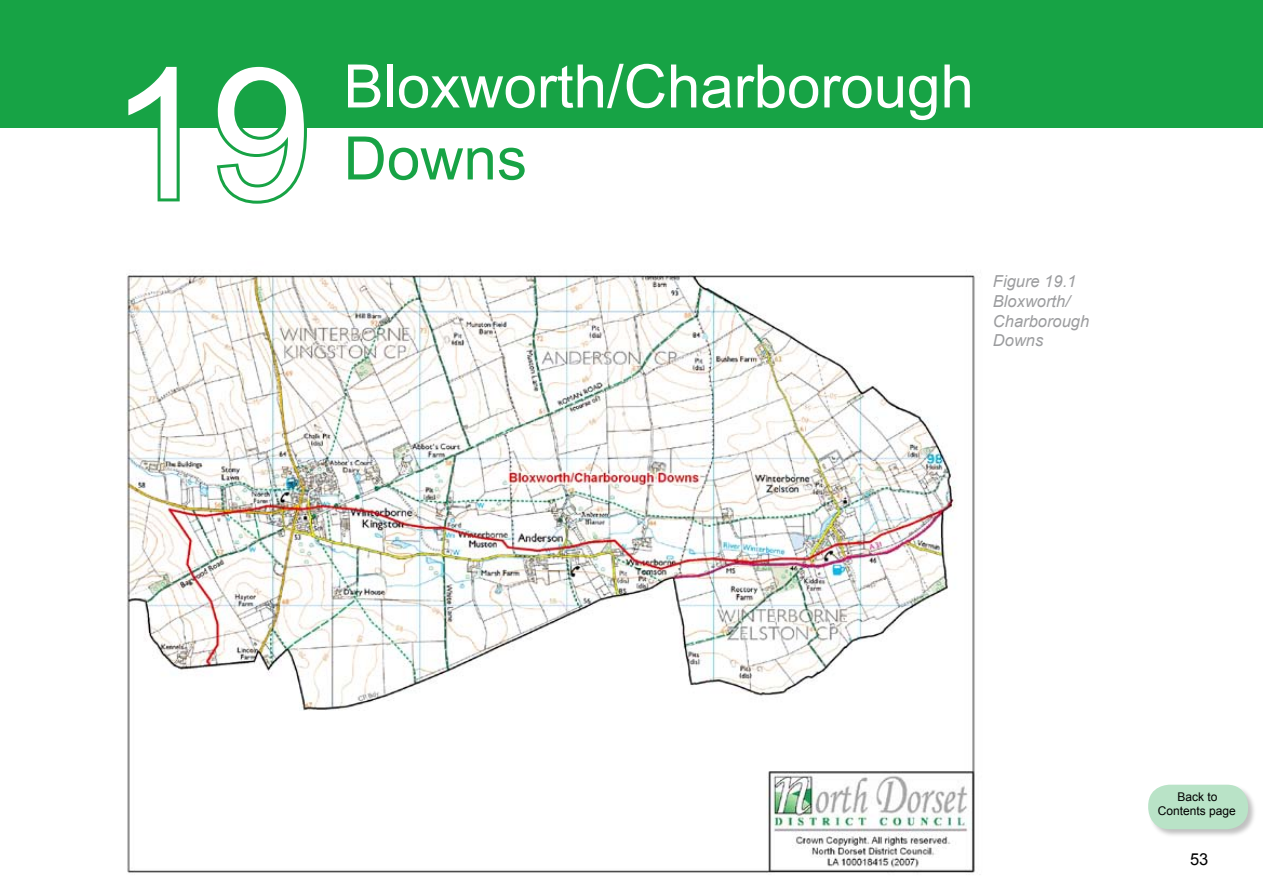
<style>
.page{position:relative;width:1263px;height:893px;background:#fff}
.page>*{position:absolute;margin:0;border:0;box-sizing:border-box;transform-origin:0 0}
.t1{font:183px "Arial";color:#fff}
.t2{font:60px "Arial";color:#fff}
.t3{font:60px "Arial";color:#17a345}
.t4{font:italic 16.5px/19.8px "Arial";color:#9c9d9f}
.t5{font:16.5px "Arial";color:#000}
.t6{font:12px/13.5px "Arial";color:#000;text-align:center}
</style>
<div class="page">
<div style="left:0;top:0;width:1263px;height:128px;background:#17a345"></div>
<svg style="left:157px;top:128px;width:23px;height:74px"></svg>
<svg style="left:216px;top:128px;width:91px;height:76px"></svg>
<img style="left:126px;top:274px;width:849px;height:599px">
<div style="left:1147px;top:783px;width:111px;height:56px;background:#000;opacity:.25"></div>
<div style="left:1148px;top:785px;width:100px;height:44px;background:#b9e3c7;border-radius:21px"></div>
<h1 class="t1" style="left:108px;top:14px;width:205px">19</h1>
<h2 class="t2" style="left:344px;top:47px;width:632px">Bloxworth/Charborough</h2>
<h2 class="t3" style="left:344px;top:119px;width:185px">Downs</h2>
<p class="t4" style="left:993px;top:272px;width:98px">Figure 19.1<br>Bloxworth/<br>Charborough<br>Downs</p>
<p class="t6" style="left:1158px;top:790px;width:79px">Back to<br>Contents page</p>
<p class="t5" style="left:1190px;top:849px;width:20px">53</p>
</div>
